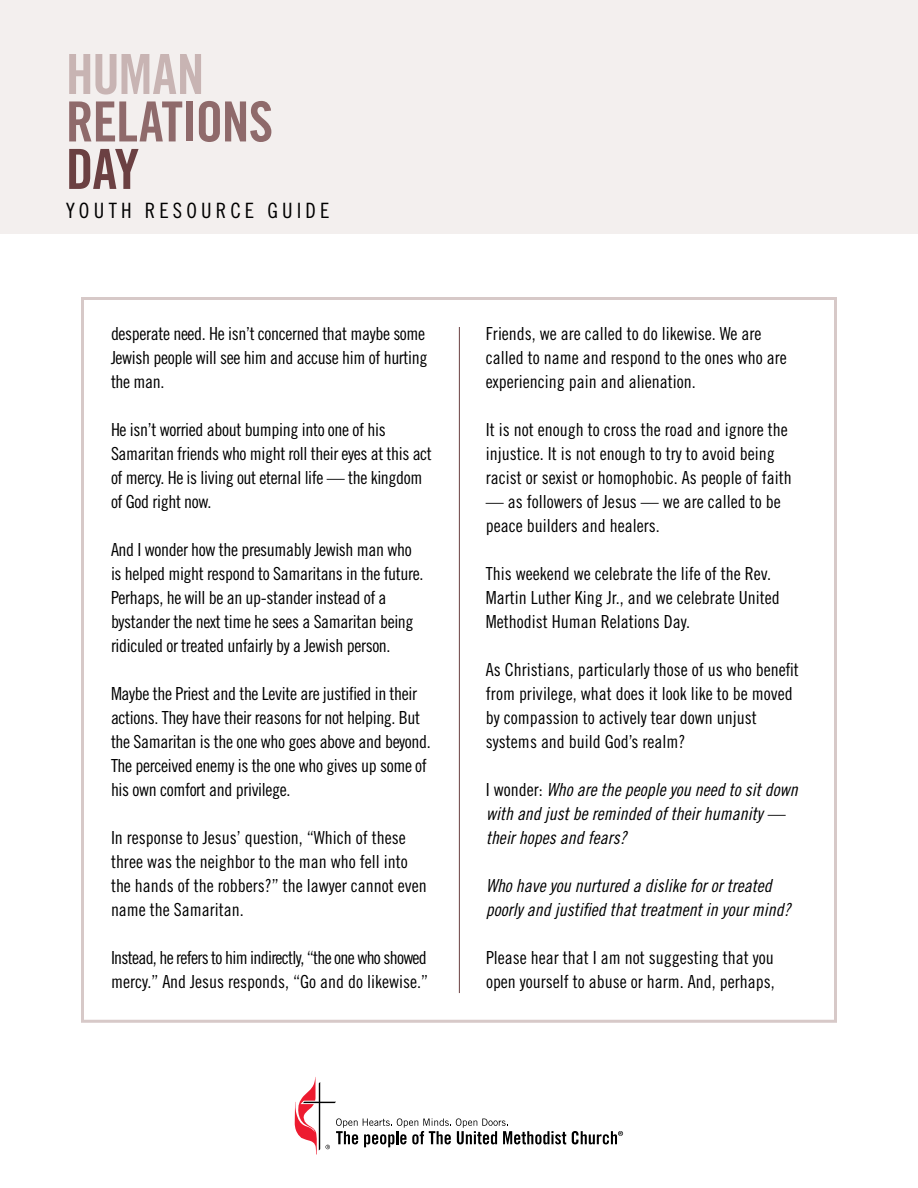
<style>
.page{position:relative;width:918px;height:1188px;background:#fff}
.page>*{position:absolute;margin:0;border:0;box-sizing:border-box;transform-origin:0 0}
.t1{font:55.35px "Trade Gothic LT Std Bd Cn 20";letter-spacing:-.015em;color:#8f6a6b}
.t2{font:55.35px "Trade Gothic LT Std Bd Cn 20";letter-spacing:-.015em;color:#c8b4b3}
.t3{font:55.35px "Trade Gothic LT Std Bd Cn 20";color:#6b4042}
.t4{font:21.15px "Trade Gothic LT Std Cn 18";letter-spacing:.195em;color:#000}
.t5{font:18px/24px "Trade Gothic LT Std Cn 18";color:#000}
.t6{font:18px/24px "Trade Gothic LT Std Cn 18";letter-spacing:-.02em;color:#000}
.t7{font:italic 18px/24px "Trade Gothic LT Std Cn 18";color:#000}
.t8{font:18px/24px "Trade Gothic LT Std Cn 18";letter-spacing:-.04em;color:#000}
.s1{font-style:normal}
</style>
<div class="page">
<div style="left:0;top:0;width:918px;height:234px;background:#f3efee"></div>
<svg style="left:572px;top:1131px;width:51px;height:13px"></svg>
<svg style="left:295px;top:1077px;width:271px;height:78px"></svg>
<div style="left:81px;top:297px;width:756px;height:726px;border:3px solid #d7c9c8"></div>
<hr style="left:459px;top:327px;width:1px;height:666px;background:#6b4042">
<h1 class="t2" style="left:66px;top:41px;width:140px">HUMAN</h1>
<h1 class="t1" style="left:66px;top:88px;width:209px">RELATIONS</h1>
<h1 class="t3" style="left:66px;top:136px;width:75px">DAY</h1>
<p class="t4" style="left:66px;top:198px;width:265px">YOUTH RESOURCE GUIDE</p>
<p class="t6" style="left:111px;top:321px;width:318px">desperate need. He isn’t concerned that maybe some<br>Jewish people will see him and accuse him of hurting the man.</p>
<p class="t6" style="left:111px;top:417px;width:322px">He isn’t worried about bumping into one of his Samaritan friends who might roll their eyes at this act of mercy. He is living out eternal life — the kingdom of God right now.</p>
<p class="t6" style="left:111px;top:537px;width:314px">And I wonder how the presumably Jewish man who is helped might respond to Samaritans in the future.<br>Perhaps, he will be an up-stander instead of a bystander the next time he sees a Samaritan being ridiculed or treated unfairly by a Jewish person.</p>
<p class="t6" style="left:111px;top:681px;width:321px">Maybe the Priest and the Levite are justified in their actions. They have their reasons for not helping. But the Samaritan is the one who goes above and beyond.<br>The perceived enemy is the one who gives up some of his own comfort and privilege.</p>
<p class="t5" style="left:111px;top:825px;width:317px">In response to Jesus’ question, “Which of these three was the neighbor to the man who fell into the hands of the robbers?” the lawyer cannot even name the Samaritan.</p>
<p class="t8" style="left:111px;top:945px;width:319px">Instead, he refers to him indirectly, “the one who showed mercy.” And Jesus responds, “Go and do likewise.”</p>
<p class="t5" style="left:486px;top:321px;width:302px">Friends, we are called to do likewise. We are called to name and respond to the ones who are experiencing pain and alienation.</p>
<p class="t5" style="left:486px;top:417px;width:307px">It is not enough to cross the road and ignore the injustice. It is not enough to try to avoid being racist or sexist or homophobic. As people of faith</p>
<p class="t5" style="left:486px;top:489px;width:296px">— as followers of Jesus — we are called to be peace builders and healers.</p>
<p class="t5" style="left:486px;top:561px;width:295px">This weekend we celebrate the life of the Rev.<br>Martin Luther King Jr., and we celebrate United<br>Methodist Human Relations Day.</p>
<p class="t5" style="left:486px;top:657px;width:314px">As Christians, particularly those of us who benefit from privilege, what does it look like to be moved by compassion to actively tear down unjust systems and build God’s realm?</p>
<p class="t7" style="left:486px;top:777px;width:318px"><span class="s1">I w o n d e r :</span> Whoarethepeopleyouneedtositdown withandjustberemindedoftheirhumanity— theirhopesandfears?</p>
<p class="t7" style="left:486px;top:873px;width:311px">Whohaveyounurturedadislikeforortreated poorlyandjustifiedthattreatmentinyourmind?</p>
<p class="t5" style="left:486px;top:945px;width:290px">Please hear that I am not suggesting that you open yourself to abuse or harm. And, perhaps,</p>
</div>
